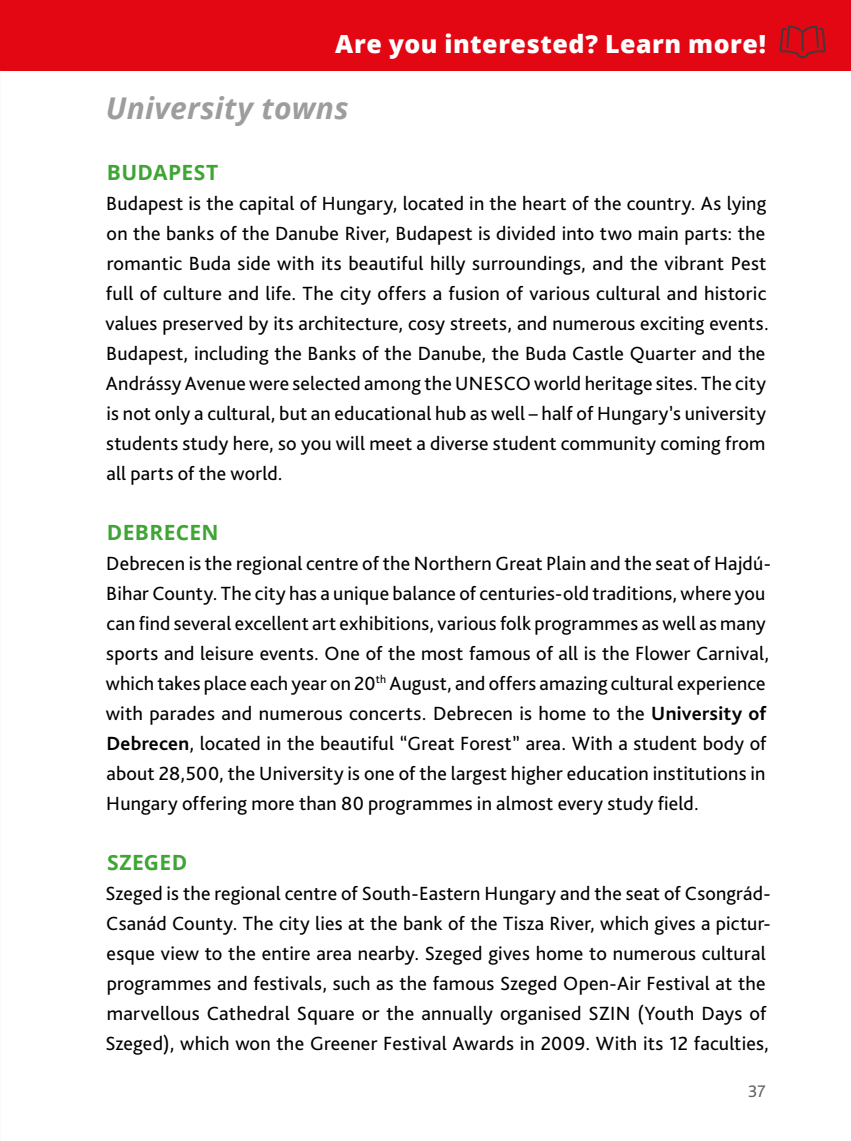
<style>
.page{position:relative;width:851px;height:1141px;background:#fff}
.page>*{position:absolute;margin:0;border:0;box-sizing:border-box;transform-origin:0 0}
.t1{font:italic 700 30px "Open Sans";letter-spacing:.01em;color:#9d9d9c}
.t2{font:800 25px "Open Sans";letter-spacing:.02em;color:#fff}
.t3{font:700 21px "Open Sans";letter-spacing:.015em;color:#3fa535}
.t4{font:20px/30px "Bliss Pro";letter-spacing:.01em;color:#000}
.t5{font:17.5px "Bliss Pro";color:#646363}
.s1{font-weight:700}
</style>
<div class="page">
<div style="left:0;top:0;width:850px;height:71px;background:#e30613"></div>
<svg style="left:779px;top:25px;width:47px;height:34px"></svg>
<p class="t2" style="left:335px;top:25px;width:432px">Are you interested? Learn more!</p>
<h1 class="t1" style="left:106px;top:87px;width:244px">University towns</h1>
<p class="t3" style="left:107px;top:158px;width:113px">BUDAPEST</p>
<p class="t4" style="left:105px;top:188px;width:664px">Budapest is the capital of Hungary, located in the heart of the country. As lying on the banks of the Danube River, Budapest is divided into two main parts: the romantic Buda side with its beautiful hilly surroundings, and the vibrant Pest full of culture and life. The city offers a fusion of various cultural and historic values preserved by its architecture, cosy streets, and numerous exciting events.<br>Budapest, including the Banks of the Danube, the Buda Castle Quarter and the Andrássy Avenue were selected among the UNESCO world heritage sites. The city is not only a cultural, but an educational hub as well – half of Hungary’s university students study here, so you will meet a diverse student community coming from all parts of the world.</p>
<p class="t3" style="left:107px;top:518px;width:113px">DEBRECEN</p>
<p class="t4" style="left:106px;top:548px;width:666px">Debrecen is the regional centre of the Northern Great Plain and the seat of Hajdú-Bihar County. The city has a unique balance of centuries-old traditions, where you can find several excellent art exhibitions, various folk programmes as well as many sports and leisure events. One of the most famous of all is the Flower Carnival, which takes place each year on 20<sup>th</sup> August, and offers amazing cultural experience with parades and numerous concerts. Debrecen is home to the <span class="s1">University of Debrecen</span>, located in the beautiful “Great Forest” area. With a student body of about 28,500, the University is one of the largest higher education institutions in Hungary offering more than 80 programmes in almost every study field.</p>
<p class="t3" style="left:107px;top:848px;width:81px">SZEGED</p>
<p class="t4" style="left:105px;top:878px;width:666px">Szeged is the regional centre of South-Eastern Hungary and the seat of Csongrád-Csanád County. The city lies at the bank of the Tisza River, which gives a pictur&shy;esque view to the entire area nearby. Szeged gives home to numerous cultural programmes and festivals, such as the famous Szeged Open-Air Festival at the marvellous Cathedral Square or the annually organised SZIN (Youth Days of Szeged), which won the Greener Festival Awards in 2009. With its 12 faculties,</p>
<p class="t5" style="left:748px;top:1080px;width:19px">37</p>
</div>
